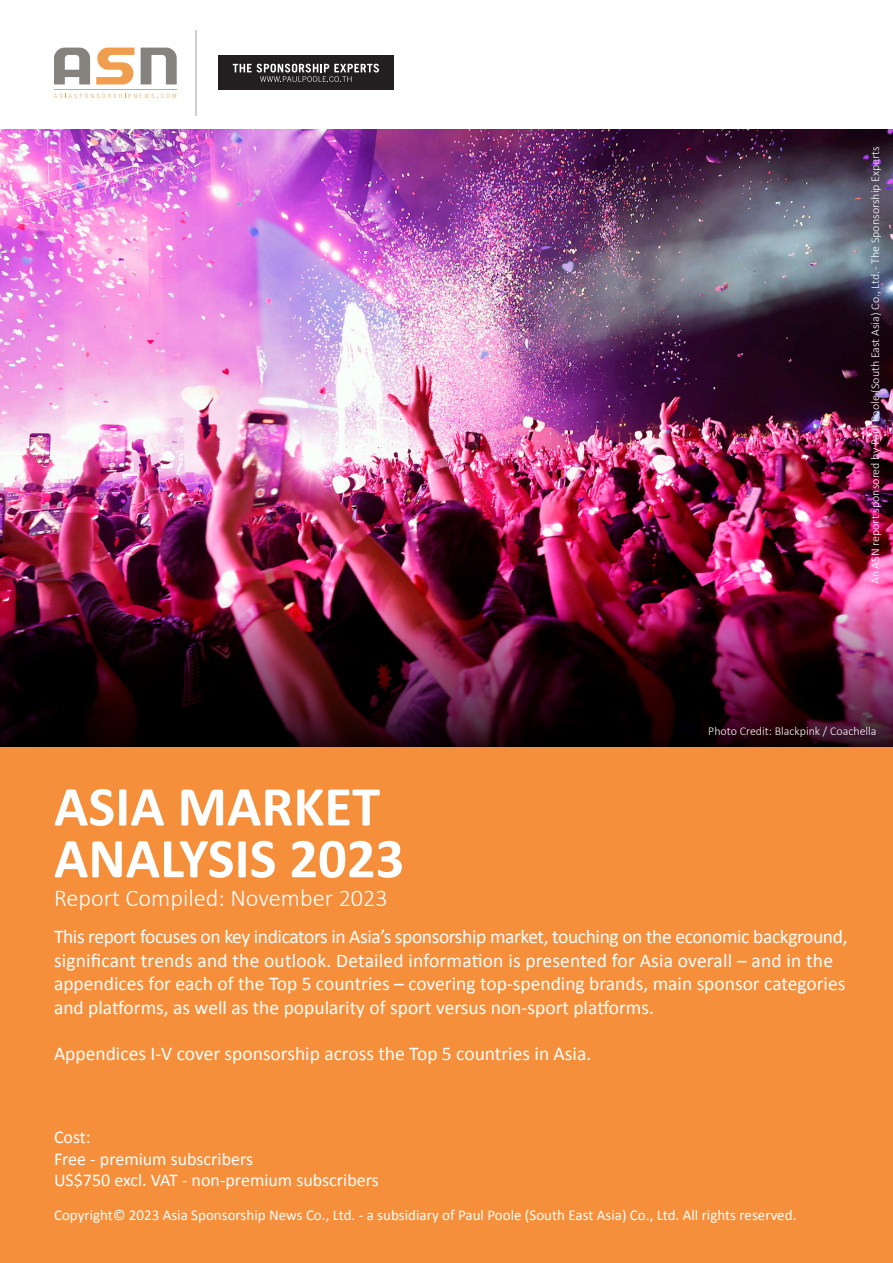
<style>
.page{position:relative;width:893px;height:1263px;background:#fff}
.page>*{position:absolute;margin:0;border:0;box-sizing:border-box;transform-origin:0 0}
.t1{font:700 56.7px/51.9px "Calibri";color:#fff}
.t2{font:300 24.3px "Calibri";color:#fff}
.t3{font:19.5px/23.4px "Calibri";color:#fff}
.t4{font:18px/21.6px "Calibri";color:#fff}
.t5{font:15px "Calibri";color:#fff}
.t6{font:300 12px "Calibri";color:#fff}
</style>
<div class="page">
<div style="left:0;top:740px;width:893px;height:523px;background:#f68f3c"></div>
<img style="left:0;top:130px;width:893px;height:467px">
<hr style="left:196px;top:30px;width:1px;height:85px;background:#cbced5">
<div style="left:218px;top:56px;width:176px;height:34px;background:#231f20"></div>
<svg style="left:233px;top:64px;width:146px;height:18px"></svg>
<svg style="left:96px;top:48px;width:38px;height:36px"></svg>
<svg style="left:141px;top:48px;width:36px;height:36px"></svg>
<svg style="left:54px;top:48px;width:36px;height:36px"></svg>
<hr style="left:54px;top:89px;width:122px;height:1px;background:#ee9f4f">
<svg style="left:54px;top:94px;width:122px;height:4px"></svg>
<img style="left:0;top:597px;width:893px;height:149px">
<p class="t6" style="left:870px;top:584px;width:440px;rotate:-90deg">An ASN report sponsored by Paul Poole (South East Asia) Co., Ltd. - The Sponsorship Experts</p>
<h1 class="t1" style="left:54px;top:785px;width:352px">ASIA MARKET<br>ANALYSIS 2023</h1>
<p class="t2" style="left:54px;top:888px;width:335px">Report Compiled: November 2023</p>
<p class="t6" style="left:708px;top:726px;width:170px">Photo Credit: Blackpink / Coachella</p>
<p class="t3" style="left:54px;top:927px;width:795px">This report focuses on key indicators in Asia’s sponsorship market, touching on the economic background, significant trends and the outlook. Detailed information is presented for Asia overall – and in the appendices for each of the Top 5 countries – covering top-spending brands, main sponsor categories and platforms, as well as the popularity of sport versus non-sport platforms.</p>
<p class="t3" style="left:54px;top:1044px;width:539px">Appendices I-V cover sponsorship across the Top 5 countries in Asia.</p>
<p class="t4" style="left:54px;top:1128px;width:326px">Cost:<br>Free - premium subscribers<br>US$750 excl. VAT - non-premium subscribers</p>
<p class="t5" style="left:54px;top:1209px;width:744px">Copyright© 2023 Asia Sponsorship News Co., Ltd. - a subsidiary of Paul Poole (South East Asia) Co., Ltd. All rights reserved.</p>
</div>
